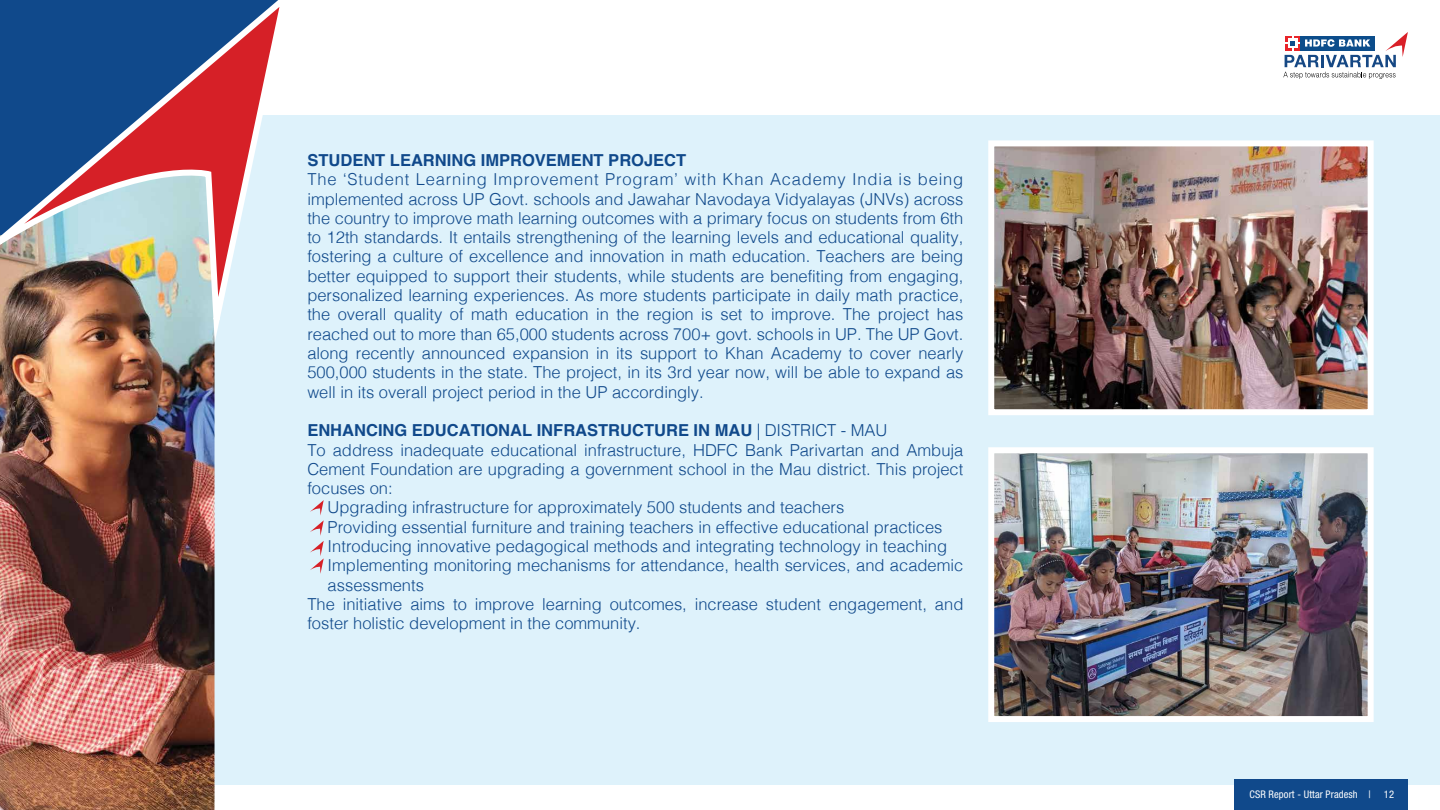
<style>
.page{position:relative;width:1440px;height:810px;background:#fff}
.page>*{position:absolute;margin:0;border:0;box-sizing:border-box;transform-origin:0 0}
.t1{font:300 16.5px/19.3px "Helvetica";color:#10498b;text-align:justify}
.t2{font:700 16.5px "Helvetica";color:#10498b}
.t3{font:condensed 10.5px "Helvetica Neue LT Std";letter-spacing:.01em;color:#fff}
.s1{font-weight:300}
</style>
<div class="page">
<div style="left:198px;top:115px;width:1242px;height:670px;background:#def2fb"></div>
<img style="left:0;top:327px;width:218px;height:483px">
<img style="left:0;top:0;width:280px;height:327px">
<svg style="left:1283px;top:32px;width:125px;height:47px"></svg>
<img style="left:995px;top:454px;width:372px;height:261px">
<div style="left:988px;top:447px;width:386px;height:275px;border:6px solid #fff"></div>
<img style="left:995px;top:147px;width:372px;height:261px">
<div style="left:988px;top:140px;width:386px;height:275px;border:6px solid #fff"></div>
<div style="left:1234px;top:779px;width:173px;height:31px;background:#10498b"></div>
<svg style="left:310px;top:500px;width:14px;height:74px"></svg>
<p class="t2" style="left:307px;top:150px;width:380px">STUDENT LEARNING IMPROVEMENT PROJECT</p>
<p class="t1" style="left:307px;top:169px;width:658px">The ‘Student Learning Improvement Program’ with Khan Academy India is being implemented across UP Govt. schools and Jawahar Navodaya Vidyalayas (JNVs) across the country to improve math learning outcomes with a primary focus on students from 6th to 12th standards. It entails strengthening of the learning levels and educational quality, fostering a culture of excellence and innovation in math education. Teachers are being better equipped to support their students, while students are benefiting from engaging, personalized learning experiences. As more students participate in daily math practice, the overall quality of math education in the region is set to improve. The project has reached out to more than 65,000 students across 700+ govt. schools in UP. The UP Govt. along recently announced expansion in its support to Khan Academy to cover nearly 500,000 students in the state. The project, in its 3rd year now, will be able to expand as well in its overall project period in the UP accordingly.</p>
<p class="t2" style="left:307px;top:420px;width:582px">ENHANCING EDUCATIONAL INFRASTRUCTURE IN MAU <span class="s1">| DISTRICT - MAU</span></p>
<p class="t1" style="left:307px;top:439px;width:658px">To address inadequate educational infrastructure, HDFC Bank Parivartan and Ambuja</p>
<p class="t1" style="left:307px;top:458px;width:658px">Cement Foundation are upgrading a government school in the Mau district. This project</p>
<p class="t1" style="left:307px;top:477px;width:87px">focuses on:</p>
<p class="t1" style="left:328px;top:497px;width:518px">Upgrading infrastructure for approximately 500 students and teachers</p>
<p class="t1" style="left:328px;top:516px;width:616px">Providing essential furniture and training teachers in effective educational practices</p>
<p class="t1" style="left:328px;top:535px;width:621px">Introducing innovative pedagogical methods and integrating technology in teaching</p>
<p class="t1" style="left:328px;top:555px;width:637px">Implementing monitoring mechanisms for attendance, health services, and academic</p>
<p class="t1" style="left:328px;top:574px;width:98px">assessments</p>
<p class="t1" style="left:307px;top:593px;width:658px">The initiative aims to improve learning outcomes, increase student engagement, and</p>
<p class="t1" style="left:307px;top:613px;width:335px">foster holistic development in the community.</p>
<p class="t3" style="left:1250px;top:788px;width:123px">CSR Report - Uttar Pradesh |</p>
<p class="t3" style="left:1384px;top:788px;width:12px">12</p>
</div>
